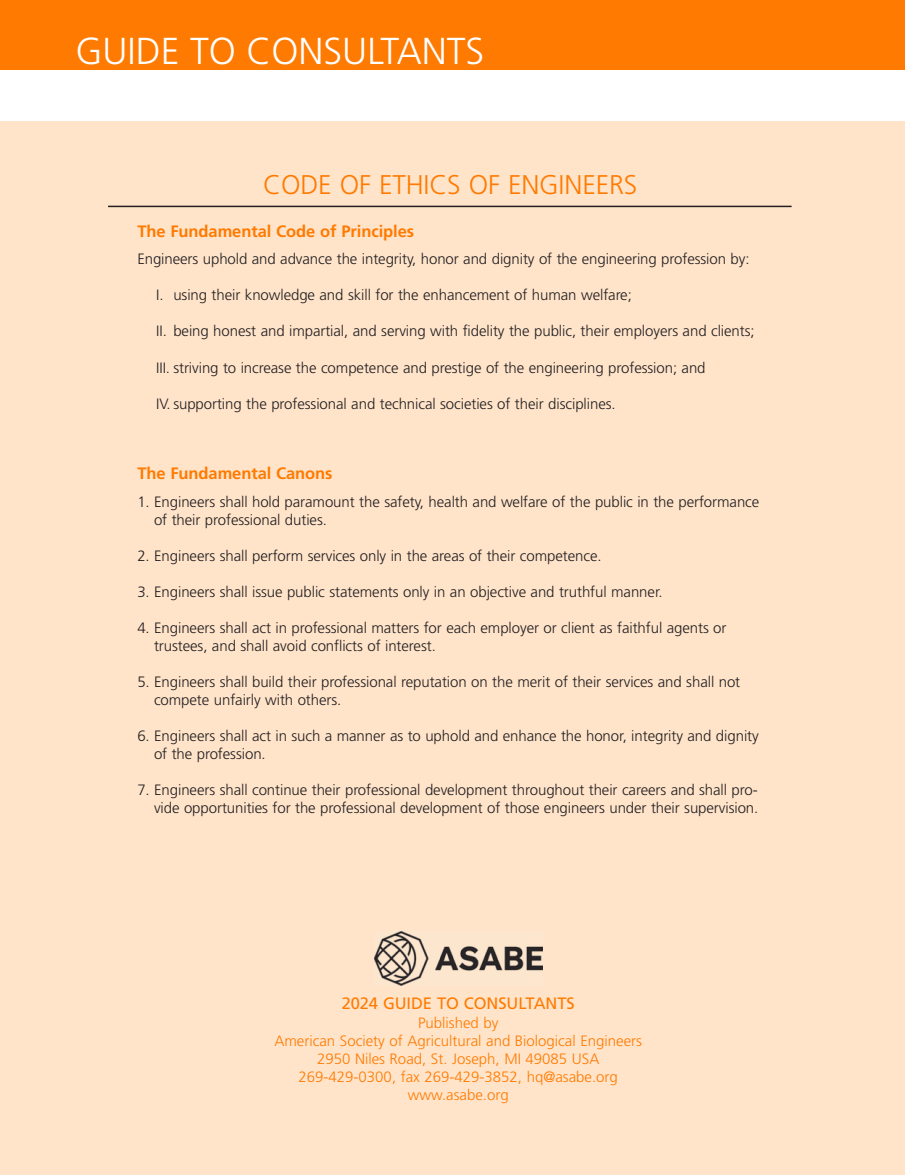
<style>
.page{position:relative;width:905px;height:1175px;background:#fff}
.page>*{position:absolute;margin:0;border:0;box-sizing:border-box;transform-origin:0 0}
.t1{font:300 37.5px "Frutiger";color:#fff}
.t2{font:300 27px "Frutiger";letter-spacing:-.005em;color:#ff7a00}
.t3{font:700 16.5px "Frutiger";letter-spacing:-.005em;color:#ff7a00}
.t4{font:16.5px "Frutiger";letter-spacing:-.005em;color:#ff7a00}
.t5{font:300 15px/18px "Frutiger";letter-spacing:-.005em;color:#231f20}
.t6{font:300 15px/18px "Frutiger";color:#ff7a00;text-align:center}
</style>
<div class="page">
<div style="left:0;top:122px;width:904px;height:1052px;background:#ffe4ca"></div>
<div style="left:0;top:0;width:904px;height:70px;background:#ff7a00"></div>
<hr style="left:108px;top:206px;width:683px;height:1px;background:#231f20">
<img style="left:374px;top:931px;width:168px;height:54px">
<h1 class="t1" style="left:75px;top:36px;width:410px">GUIDE TO CONSULTANTS</h1>
<h2 class="t2" style="left:263px;top:174px;width:376px">CODE OF ETHICS OF ENGINEERS</h2>
<p class="t3" style="left:137px;top:224px;width:278px">The Fundamental Code of Principles</p>
<p class="t5" style="left:137px;top:251px;width:613px">Engineers uphold and advance the integrity, honor and dignity of the engineering profession by:</p>
<p class="t5" style="left:156px;top:287px;width:477px">I. using their knowledge and skill for the enhancement of human welfare;</p>
<p class="t5" style="left:156px;top:323px;width:600px">II. being honest and impartial, and serving with fidelity the public, their employers and clients;</p>
<p class="t5" style="left:156px;top:359px;width:551px">III. striving to increase the competence and prestige of the engineering profession; and</p>
<p class="t5" style="left:156px;top:395px;width:461px">IV. supporting the professional and technical societies of their disciplines.</p>
<p class="t3" style="left:137px;top:466px;width:197px">The Fundamental Canons</p>
<p class="t5" style="left:154px;top:493px;width:606px;text-indent:-17px">1. Engineers shall hold paramount the safety, health and welfare of the public in the performance of their professional duties.</p>
<p class="t5" style="left:137px;top:547px;width:466px">2. Engineers shall perform services only in the areas of their competence.</p>
<p class="t5" style="left:137px;top:583px;width:527px">3. Engineers shall issue public statements only in an objective and truthful manner.</p>
<p class="t5" style="left:154px;top:619px;width:574px;text-indent:-17px">4. Engineers shall act in professional matters for each employer or client as faithful agents or trustees, and shall avoid conflicts of interest.</p>
<p class="t5" style="left:154px;top:673px;width:587px;text-indent:-17px">5. Engineers shall build their professional reputation on the merit of their services and shall not compete unfairly with others.</p>
<p class="t5" style="left:154px;top:727px;width:606px;text-indent:-17px">6. Engineers shall act in such a manner as to uphold and enhance the honor, integrity and dignity of the profession.</p>
<p class="t5" style="left:137px;top:781px;width:622px;text-align:right">7. Engineers shall continue their professional development throughout their careers and shall pro&shy;vide opportunities for the professional development of those engineers under their supervision.</p>
<p class="t4" style="left:342px;top:996px;width:234px">2024 GUIDE TO CONSULTANTS</p>
<p class="t6" style="left:274px;top:1014px;width:369px">Published by<br>American Society of Agricultural and Biological Engineers 2950 Niles Road, St. Joseph, MI 49085 USA 269-429-0300, fax 269-429-3852, hq@asabe.org www.asabe.org</p>
</div>
